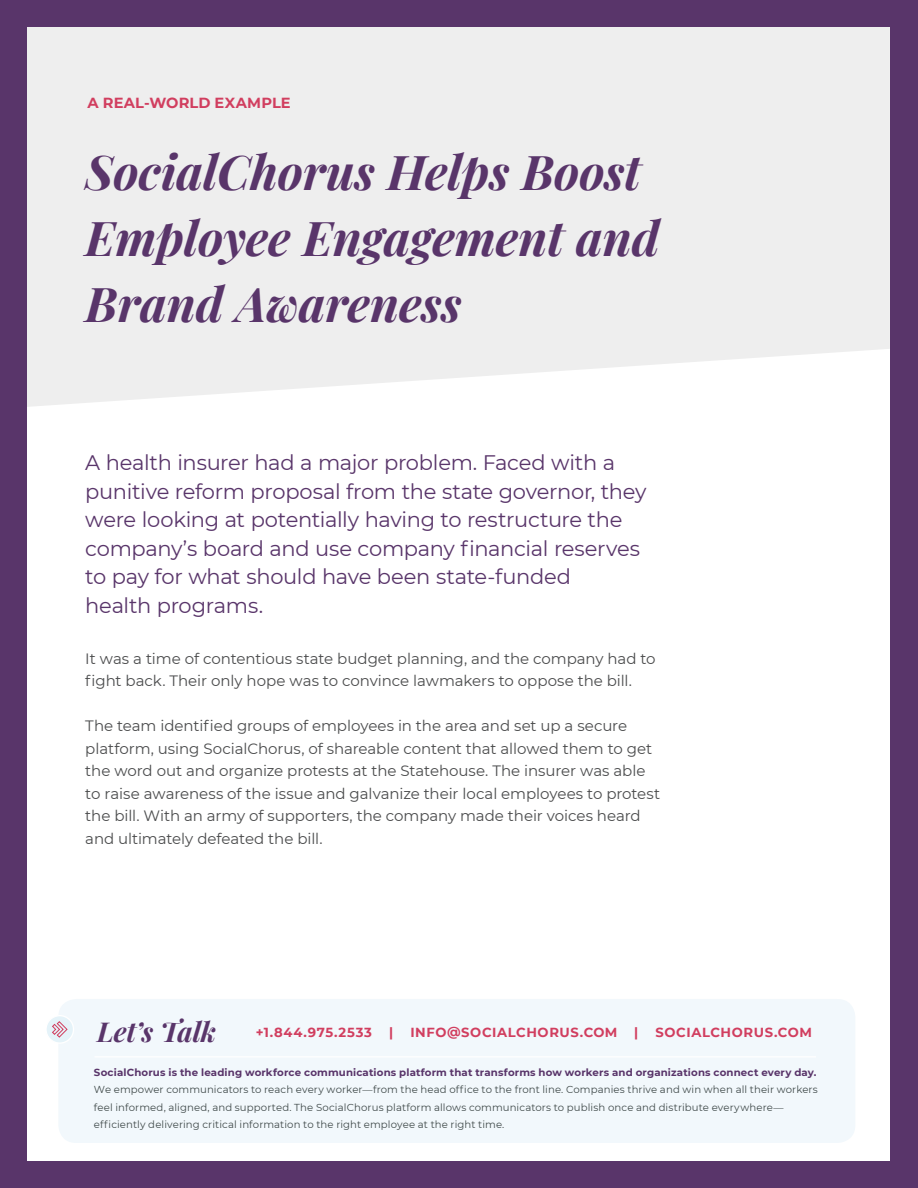
<style>
.page{position:relative;width:918px;height:1188px;background:#59356a}
.page>*{position:absolute;margin:0;border:0;box-sizing:border-box;transform-origin:0 0}
.t1{font:italic 700 48px/66px "Playfair Display";letter-spacing:-.005em;color:#59356a}
.t2{font:italic 700 27.45px "Playfair Display";letter-spacing:-.005em;color:#59356a}
.t3{font:21px/28.5px "Montserrat";letter-spacing:-.015em;color:#59356a}
.t4{font:15px/22.5px "Montserrat";letter-spacing:-.005em;color:#4b4c4d}
.t5{font:700 14.7px "Montserrat";letter-spacing:.01em;color:#d13e5f}
.t6{font:700 13.2px "Montserrat";letter-spacing:.045em;color:#d13e5f}
.t7{font:10.2px/17.2px "Montserrat";letter-spacing:.01em;color:#404a4a}
.s1{font-weight:700;color:#59356a}
</style>
<div class="page">
<div style="left:27px;top:27px;width:863px;height:1134px;background:#fff"></div>
<svg style="left:27px;top:27px;width:863px;height:380px;background:#efefef"></svg>
<div style="left:58px;top:999px;width:797px;height:144px;background:#f2f8fc;border-radius:18px"></div>
<div style="left:46px;top:1016px;width:28px;height:27px;background:#e5f3f9;border-radius:50%"></div>
<div style="left:45px;top:1015px;width:29px;height:29px;border:1px solid #fff;border-radius:50%"></div>
<svg style="left:52px;top:1021px;width:16px;height:17px"></svg>
<hr style="left:94px;top:1056px;width:722px;height:2px;background:#fff">
<p class="t5" style="left:87px;top:92px;width:205px">A REAL-WORLD EXAMPLE</p>
<p class="t1" style="left:85px;top:135px;width:576px">SocialChorus Helps Boost<br>Employee Engagement and<br>Brand Awareness</p>
<p class="t3" style="left:85px;top:448px;width:563px">A health insurer had a major problem. Faced with a punitive reform proposal from the state governor, they were looking at potentially having to restructure the company’s board and use company financial reserves to pay for what should have been state-funded<br>health programs.</p>
<p class="t4" style="left:85px;top:647px;width:572px">It was a time of contentious state budget planning, and the company had to fight back. Their only hope was to convince lawmakers to oppose the bill.</p>
<p class="t4" style="left:85px;top:714px;width:576px">The team identified groups of employees in the area and set up a secure platform, using SocialChorus, of shareable content that allowed them to get the word out and organize protests at the Statehouse. The insurer was able to raise awareness of the issue and galvanize their local employees to protest the bill. With an army of supporters, the company made their voices heard and ultimately defeated the bill.</p>
<p class="t2" style="left:97px;top:1009px;width:120px">Let’s Talk</p>
<p class="t6" style="left:256px;top:1023px;width:118px">+1.844.975.2533</p>
<p class="t6" style="left:389px;top:1023px;width:6px">|</p>
<p class="t6" style="left:410px;top:1023px;width:209px">INFO@SOCIALCHORUS.COM</p>
<p class="t6" style="left:634px;top:1023px;width:6px">|</p>
<p class="t6" style="left:656px;top:1023px;width:158px">SOCIALCHORUS.COM</p>
<p class="t7" style="left:94px;top:1063px;width:725px"><span class="s1">SocialChorus is the leading workforce communications platform that transforms how workers and organizations connect every day.<br></span>We empower communicators to reach every worker—from the head office to the front line. Companies thrive and win when all their workers feel informed, aligned, and supported. The SocialChorus platform allows communicators to publish once and distribute everywhere— efficiently delivering critical information to the right employee at the right time.</p>
</div>
